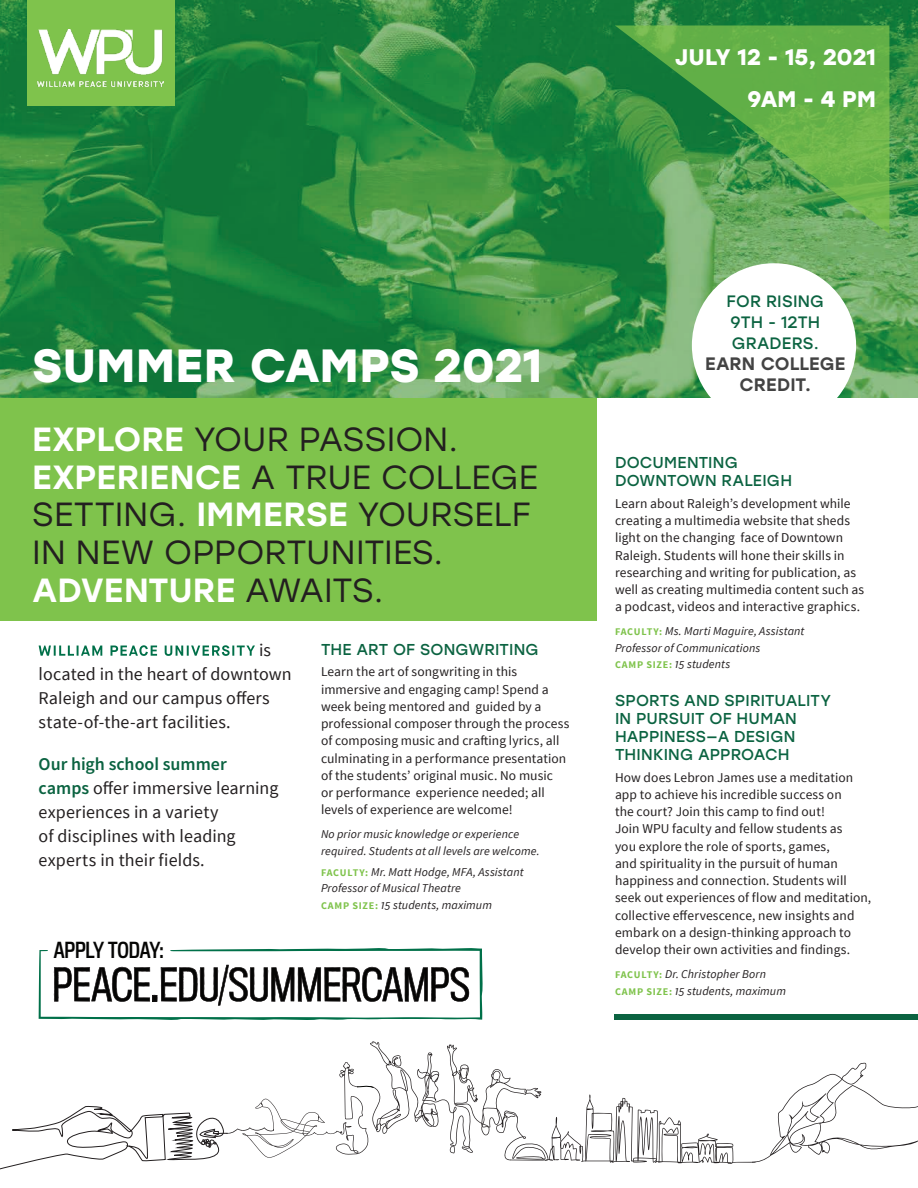
<style>
.page{position:relative;width:918px;height:1188px;background:#fff}
.page>*{position:absolute;margin:0;border:0;box-sizing:border-box;transform-origin:0 0}
.Camp_Title{font:700 46.5px "Stolzl";color:#fff}
.Body_Master_Sans{font:33.45px/37.8px "Stolzl";color:#231f20}
.Camp_Title-2{font:700 22.5px "Stolzl";color:#fff}
.t1{font:20.4px "Titling Gothic FB Cond Standard";letter-spacing:-.01em;color:#050504}
.Body_Sans_Larger{font:18px/24px "Source Sans Pro";letter-spacing:.005em;color:#231f20}
.Camp_Title-3{font:500 18px "Stolzl";letter-spacing:.005em;color:#434343}
.Camp_Title-4{font:16.5px/21px "Stolzl";letter-spacing:.01em;color:#0b6341}
.Camp_Title-5{font:15.75px/18px "Stolzl";letter-spacing:.005em;color:#0b6341}
.Body_Master_Sans-2{font:13.5px/17.2px "Source Sans Pro";letter-spacing:.005em;color:#231f20}
.Details{font:italic 12px/16.5px "Source Sans Pro";letter-spacing:.01em;color:#231f20}
.s1{font-weight:500;color:#fff}
.s2{font-weight:600;color:#0b6341}
.s3{font-weight:700;font-style:normal;font-size:10.2px;color:#7fc34c}
</style>
<div class="page">
<div style="left:0;top:386px;width:597px;height:235px;background:#7fc34c"></div>
<img style="left:0;top:0;width:918px;height:398px">
<svg style="left:39px;top:948px;width:444px;height:72px"></svg>
<svg style="left:0;top:1041px;width:918px;height:129px"></svg>
<div style="left:27px;top:0;width:147px;height:106px;background:#7fc34c"></div>
<img style="left:37px;top:29px;width:127px;height:58px">
<div style="left:692px;top:263px;width:164px;height:165px;background:#fff;border-radius:50%"></div>
<div style="left:614px;top:1014px;width:304px;height:6px;background:#0b6341"></div>
<svg style="left:615px;top:26px;width:274px;height:208px;background:#55a34b"></svg>
<svg style="left:39px;top:645px;width:216px;height:11px"></svg>
<p class="Camp_Title-2" style="left:675px;top:40px;width:202px">JULY 12 - 15, 2021</p>
<p class="Camp_Title-2" style="left:747px;top:82px;width:130px">9AM - 4 PM</p>
<p class="Camp_Title" style="left:32px;top:332px;width:512px">SUMMER CAMPS 2021</p>
<p class="Body_Master_Sans" style="left:32px;top:419px;width:507px"><span class="s1">EXPLORE</span> YOUR PASSION.<br><span class="s1">EXPERIENCE</span> A TRUE COLLEGE<br>SETTING. <span class="s1">IMMERSE</span> YOURSELF<br>IN NEW OPPORTUNITIES.<br><span class="s1">ADVENTURE</span> AWAITS.</p>
<p class="Body_Sans_Larger" style="left:39px;top:638px;width:255px;text-indent:220px">is located in the heart of downtown<br>Raleigh and our campus offers state-of-the-art facilities.</p>
<p class="Body_Sans_Larger" style="left:39px;top:752px;width:241px"><span class="s2">Our high school summer camps</span> offer immersive learning experiences in a variety<br>of disciplines with leading experts in their fields.</p>
<p class="t1" style="left:54px;top:938px;width:112px">APPLY TODAY:</p>
<p class="Camp_Title-5" style="left:321px;top:639px;width:219px">THE ART OF SONGWRITING</p>
<p class="Body_Master_Sans-2" style="left:321px;top:663px;width:250px">Learn the art of songwriting in this immersive and engaging camp! Spend a week being mentored and guided by a professional composer through the process of composing music and crafting lyrics, all culminating in a performance presentation of the students’ original music. No music<br>or performance experience needed; all levels of experience are welcome!</p>
<p class="Details" style="left:321px;top:826px;width:220px">No prior music knowledge or experience required. Students at all levels are welcome.</p>
<p class="Details" style="left:321px;top:864px;width:204px"><span class="s3">FACULTY:</span> Mr. Matt Hodge, MFA, Assistant<br>Professor of Musical Theatre</p>
<p class="Details" style="left:321px;top:897px;width:172px"><span class="s3">CAMP SIZE:</span> 15 students, maximum</p>
<p class="Camp_Title-4" style="left:727px;top:290px;width:99px">FOR RISING<br>9TH - 12TH<br>GRADERS.</p>
<p class="Camp_Title-3" style="left:705px;top:351px;width:142px">EARN COLLEGE</p>
<p class="Camp_Title-3" style="left:740px;top:372px;width:73px">CREDIT.</p>
<p class="Camp_Title-5" style="left:615px;top:453px;width:179px">DOCUMENTING<br>DOWNTOWN RALEIGH</p>
<p class="Body_Master_Sans-2" style="left:615px;top:495px;width:251px">Learn about Raleigh’s development while creating a multimedia website that sheds light on the changing face of Downtown Raleigh. Students will hone their skills in researching and writing for publication, as well as creating multimedia content such as a podcast, videos and interactive graphics.</p>
<p class="Details" style="left:615px;top:623px;width:191px"><span class="s3">FACULTY:</span> Ms. Marti Maguire, Assistant<br>Professor of Communications</p>
<p class="Details" style="left:615px;top:656px;width:117px"><span class="s3">CAMP SIZE:</span> 15 students</p>
<p class="Camp_Title-5" style="left:615px;top:691px;width:218px">SPORTS AND SPIRITUALITY<br>IN PURSUIT OF HUMAN<br>HAPPINESS—A DESIGN<br>THINKING APPROACH</p>
<p class="Body_Master_Sans-2" style="left:615px;top:769px;width:258px">How does Lebron James use a meditation app to achieve his incredible success on<br>the court? Join this camp to find out!<br>Join WPU faculty and fellow students as<br>you explore the role of sports, games,<br>and spirituality in the pursuit of human happiness and connection. Students will seek out experiences of flow and meditation, collective effervescence, new insights and embark on a design-thinking approach to develop their own activities and findings.</p>
<p class="Details" style="left:615px;top:966px;width:153px"><span class="s3">FACULTY:</span> Dr. Christopher Born</p>
<p class="Details" style="left:615px;top:982px;width:172px"><span class="s3">CAMP SIZE:</span> 15 students, maximum</p>
</div>
